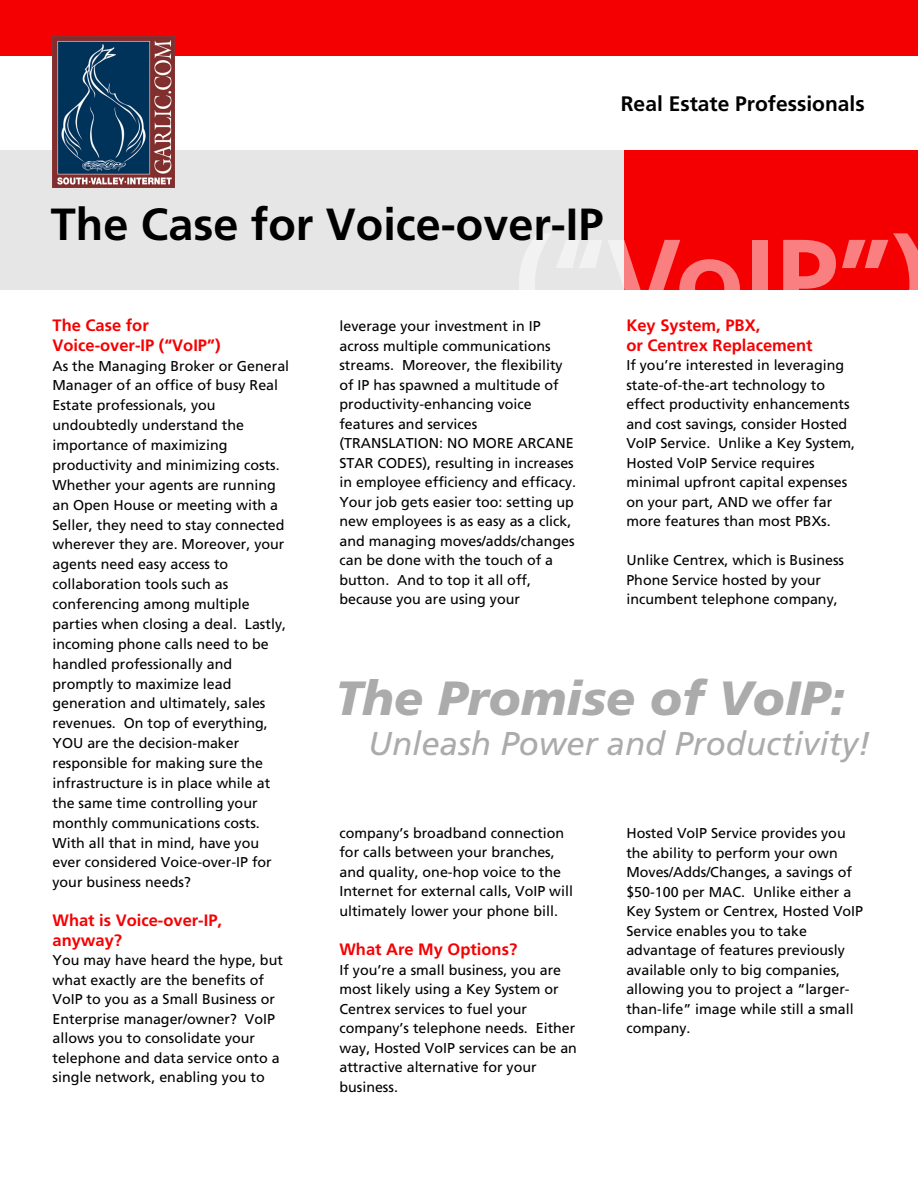
<style>
.page{position:relative;width:918px;height:1188px;background:#fff}
.page>*{position:absolute;margin:0;border:0;box-sizing:border-box;transform-origin:0 0}
.t1{font:italic 900 48px "Frutiger";color:#ababab}
.t2{font:700 45px "Frutiger";color:#000}
.t3{font:italic 33px "Frutiger";color:#ababab}
.t4{font:700 21px "Frutiger";color:#000}
.t5{font:700 16.5px/19.5px "Frutiger";color:#f50002}
.t6{font:14.25px/19.5px "Frutiger";color:#000}
</style>
<div class="page">
<div style="left:0;top:0;width:918px;height:56px;background:#f50002"></div>
<div style="left:0;top:150px;width:918px;height:140px;background:#e6e6e6"></div>
<div style="left:624px;top:150px;width:294px;height:140px;background:#f50002"></div>
<svg style="left:519px;top:234px;width:221px;height:56px"></svg>
<svg style="left:752px;top:240px;width:16px;height:50px"></svg>
<svg style="left:783px;top:240px;width:53px;height:50px"></svg>
<svg style="left:842px;top:233px;width:76px;height:57px"></svg>
<img style="left:52px;top:37px;width:123px;height:151px">
<h3 class="t4" style="left:621px;top:91px;width:245px">Real Estate Professionals</h3>
<h2 class="t2" style="left:51px;top:198px;width:554px">The Case for Voice-over-IP</h2>
<p class="t5" style="left:52px;top:316px;width:170px">The Case for<br>Voice-over-IP (“VoIP”)</p>
<p class="t6" style="left:52px;top:356px;width:238px;line-height:20px">As the Managing Broker or General<br>Manager of an office of busy Real<br>Estate professionals, you undoubtedly understand the importance of maximizing productivity and minimizing costs.<br>Whether your agents are running an Open House or meeting with a<br>Seller, they need to stay connected wherever they are. Moreover, your agents need easy access to collaboration tools such as conferencing among multiple parties when closing a deal. Lastly, incoming phone calls need to be handled professionally and promptly to maximize lead generation and ultimately, sales revenues. On top of everything,<br>YOU are the decision-maker responsible for making sure the infrastructure is in place while at the same time controlling your monthly communications costs.<br>With all that in mind, have you ever considered Voice-over-IP for your business needs?</p>
<p class="t5" style="left:52px;top:911px;width:171px">What is Voice-over-IP, anyway?</p>
<p class="t6" style="left:52px;top:951px;width:232px">You may have heard the hype, but what exactly are the benefits of<br>VoIP to you as a Small Business or<br>Enterprise manager/owner? VoIP allows you to consolidate your telephone and data service onto a single network, enabling you to</p>
<p class="t6" style="left:339px;top:316px;width:238px">leverage your investment in IP across multiple communications streams. Moreover, the flexibility of IP has spawned a multitude of productivity-enhancing voice features and services (TRANSLATION: NO MORE ARCANE<br>STAR CODES), resulting in increases in employee efficiency and efficacy.<br>Your job gets easier too: setting up new employees is as easy as a click, and managing moves/adds/changes can be done with the touch of a button. And to top it all off, because you are using your</p>
<p class="t5" style="left:626px;top:316px;width:188px">Key System, PBX,<br>or Centrex Replacement</p>
<p class="t6" style="left:626px;top:355px;width:230px">If you’re interested in leveraging state-of-the-art technology to effect productivity enhancements and cost savings, consider Hosted<br>VoIP Service. Unlike a Key System,<br>Hosted VoIP Service requires minimal upfront capital expenses on your part, AND we offer far more features than most PBXs.</p>
<p class="t6" style="left:626px;top:550px;width:219px">Unlike Centrex, which is Business<br>Phone Service hosted by your incumbent telephone company,</p>
<h1 class="t1" style="left:335px;top:669px;width:511px">The Promise of VoIP:</h1>
<h3 class="t3" style="left:368px;top:724px;width:504px">Unleash Power and Productivity!</h3>
<p class="t6" style="left:339px;top:823px;width:235px">company’s broadband connection for calls between your branches, and quality, one-hop voice to the Internet for external calls, VoIP will ultimately lower your phone bill.</p>
<p class="t5" style="left:339px;top:940px;width:179px">What Are My Options?</p>
<p class="t6" style="left:339px;top:960px;width:239px">If you’re a small business, you are most likely using a Key System or<br>Centrex services to fuel your company’s telephone needs. Either way, Hosted VoIP services can be an attractive alternative for your business.</p>
<p class="t6" style="left:626px;top:823px;width:238px">Hosted VoIP Service provides you the ability to perform your own<br>Moves/Adds/Changes, a savings of $50-100 per MAC. Unlike either a<br>Key System or Centrex, Hosted VoIP<br>Service enables you to take advantage of features previously available only to big companies, allowing you to project a “larger&shy;than-life” image while still a small company.</p>
</div>
